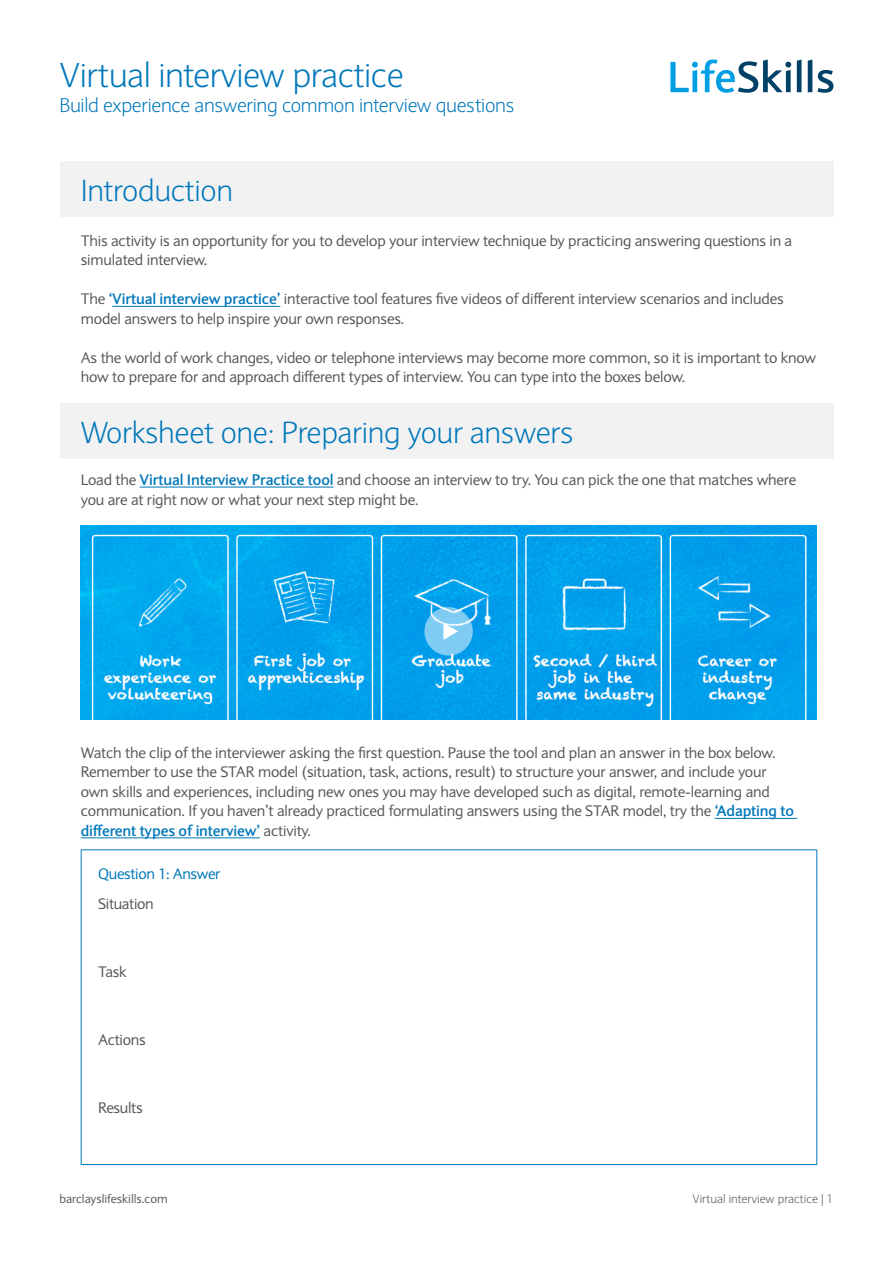
<style>
.page{position:relative;width:893px;height:1263px;background:#fff}
.page>*{position:absolute;margin:0;border:0;box-sizing:border-box;transform-origin:0 0}
.t1{font:300 34.05px "Expert Sans";letter-spacing:-.015em;color:#0077ba}
.t2{font:300 30px "Expert Sans";letter-spacing:-.01em;color:#0077ba}
.t3{font:300 19.5px "Expert Sans";letter-spacing:-.015em;color:#0077ba}
.t4{font:15px/19.5px "Expert Sans";letter-spacing:-.01em;color:#575756}
.t5{font:15px "Expert Sans";letter-spacing:-.02em;color:#0077ba}
.t6{font:300 12px "Expert Sans";color:#575756}
.t7{font:12px "Expert Sans";color:#575756}
.s1{font-weight:700;color:#0077ba}
</style>
<div class="page">
<svg style="left:670px;top:60px;width:121px;height:33px"></svg>
<svg style="left:797px;top:60px;width:4px;height:32px"></svg>
<svg style="left:808px;top:60px;width:25px;height:33px"></svg>
<div style="left:60px;top:404px;width:773px;height:55px;background:#f2f2f2"></div>
<div style="left:60px;top:162px;width:773px;height:55px;background:#f2f2f2"></div>
<hr style="left:112px;top:306px;width:168px;height:1px;background:#0077ba">
<img style="left:81px;top:525px;width:735px;height:195px">
<svg style="left:424px;top:607px;width:49px;height:48px;background:#83cdf3"></svg>
<svg style="left:443px;top:623px;width:15px;height:17px"></svg>
<hr style="left:715px;top:818px;width:82px;height:1px;background:#0077ba">
<hr style="left:81px;top:837px;width:179px;height:1px;background:#0077ba">
<hr style="left:140px;top:487px;width:193px;height:1px;background:#0077ba">
<hr style="left:81px;top:849px;width:736px;height:1px;background:#0077ba">
<hr style="left:81px;top:850px;width:1px;height:38px;background:#0077ba">
<hr style="left:816px;top:850px;width:1px;height:38px;background:#0077ba">
<hr style="left:81px;top:888px;width:1px;height:68px;background:#0077ba">
<hr style="left:816px;top:888px;width:1px;height:68px;background:#0077ba">
<hr style="left:81px;top:956px;width:1px;height:68px;background:#0077ba">
<hr style="left:816px;top:956px;width:1px;height:68px;background:#0077ba">
<hr style="left:81px;top:1024px;width:1px;height:68px;background:#0077ba">
<hr style="left:816px;top:1024px;width:1px;height:68px;background:#0077ba">
<hr style="left:81px;top:1092px;width:1px;height:72px;background:#0077ba">
<hr style="left:816px;top:1092px;width:1px;height:72px;background:#0077ba">
<hr style="left:81px;top:1164px;width:736px;height:1px;background:#0077ba">
<h1 class="t1" style="left:60px;top:54px;width:346px">Virtual interview practice</h1>
<h3 class="t3" style="left:60px;top:93px;width:456px">Build experience answering common interview questions</h3>
<h2 class="t2" style="left:81px;top:172px;width:154px">Introduction</h2>
<p class="t4" style="left:81px;top:231px;width:713px">This activity is an opportunity for you to develop your interview technique by practicing answering questions in a simulated interview.</p>
<p class="t4" style="left:81px;top:289px;width:705px">The <span class="s1">‘Virtual interview practice’</span> interactive tool features five videos of different interview scenarios and includes model answers to help inspire your own responses.</p>
<p class="t4" style="left:81px;top:348px;width:737px">As the world of work changes, video or telephone interviews may become more common, so it is important to know how to prepare for and approach different types of interview. You can type into the boxes below.</p>
<h2 class="t2" style="left:81px;top:414px;width:494px">Worksheet one: Preparing your answers</h2>
<p class="t4" style="left:81px;top:470px;width:717px">Load the <span class="s1">Virtual Interview Practice tool</span> and choose an interview to try. You can pick the one that matches where you are at right now or what your next step might be.</p>
<p class="t4" style="left:81px;top:743px;width:715px">Watch the clip of the interviewer asking the first question. Pause the tool and plan an answer in the box below.<br>Remember to use the STAR model (situation, task, actions, result) to structure your answer, and include your own skills and experiences, including new ones you may have developed such as digital, remote-learning and communication. If you haven’t already practiced formulating answers using the STAR model, try the <span class="s1">‘Adapting to different types of interview’</span> activity.</p>
<p class="t5" style="left:98px;top:864px;width:124px">Question 1: Answer</p>
<p class="t4" style="left:98px;top:893px;width:57px">Situation</p>
<p class="t4" style="left:98px;top:961px;width:30px">Task</p>
<p class="t4" style="left:98px;top:1029px;width:49px">Actions</p>
<p class="t4" style="left:98px;top:1097px;width:46px">Results</p>
<p class="t7" style="left:60px;top:1192px;width:110px">barclayslifeskills.com</p>
<p class="t6" style="left:692px;top:1192px;width:143px">Virtual interview practice | 1</p>
</div>
